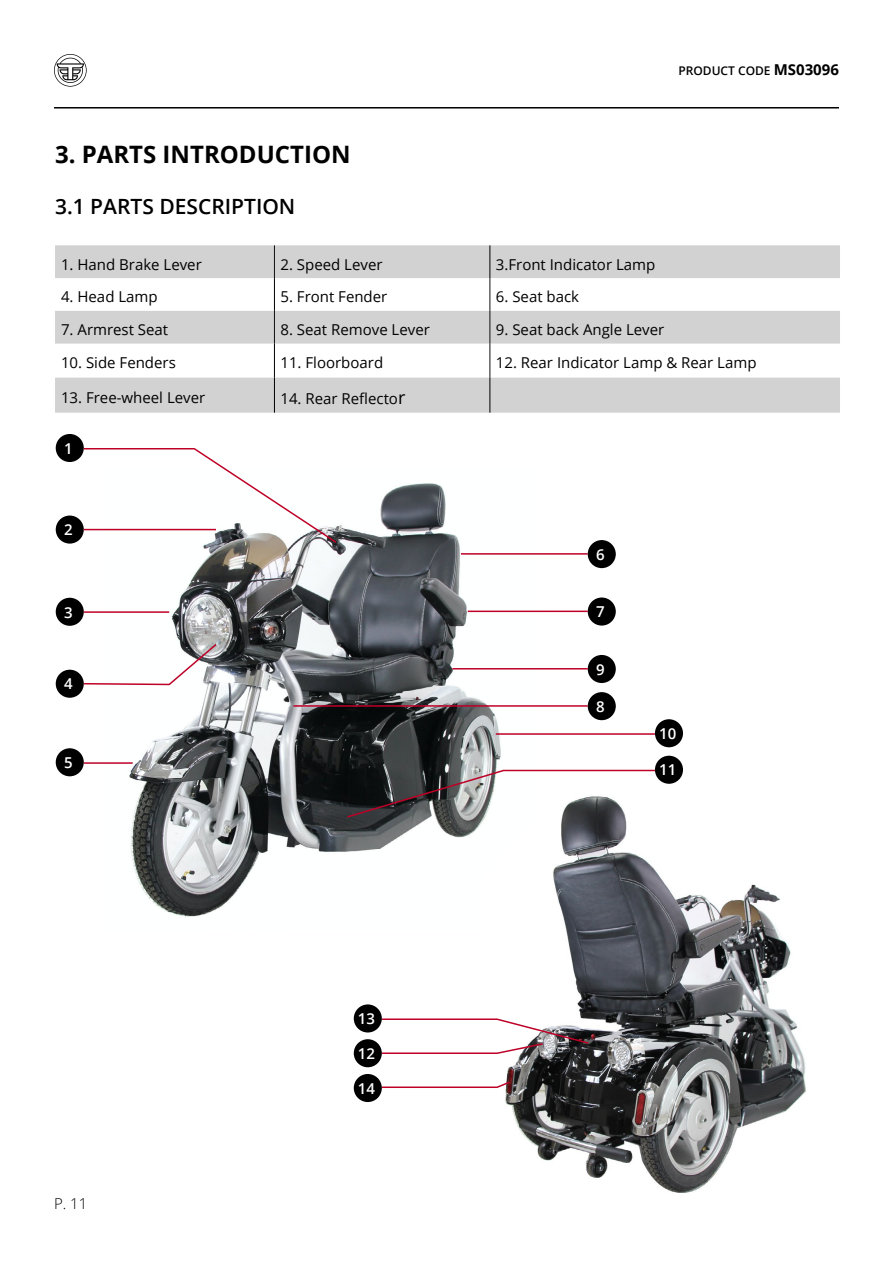
<style>
.page{position:relative;width:893px;height:1263px;background:#fff}
.page>*{position:absolute;margin:0;border:0;box-sizing:border-box;transform-origin:0 0}
.t1{font:700 24px "Open Sans";color:#000}
.t2{font:600 21px "Open Sans";color:#000}
.t3{font:15px "Open Sans";color:#000}
.t4{font:600 15px "Open Sans";color:#fff}
.t5{font:300 15px "Open Sans";color:#000}
.t6{font:600 12px "Open Sans";color:#000}
.s1{font-weight:700;font-size:15px}
.s2{font-size:18px}
</style>
<div class="page">
<hr style="left:54px;top:107px;width:785px;height:2px;background:#000">
<svg style="left:54px;top:54px;width:33px;height:33px"></svg>
<div style="left:55px;top:245px;width:785px;height:33px;background:#d2d2d2"></div>
<svg style="left:55px;top:311px;width:785px;height:102px;fill:#d2d2d2"></svg>
<hr style="left:274px;top:245px;width:1px;height:33px;background:#0f0f0f">
<hr style="left:274px;top:311px;width:1px;height:33px;background:#0f0f0f">
<hr style="left:274px;top:278px;width:1px;height:33px;background:#000">
<hr style="left:274px;top:344px;width:1px;height:34px;background:#000">
<hr style="left:274px;top:378px;width:1px;height:35px;background:#000">
<hr style="left:489px;top:245px;width:1px;height:33px;background:#000">
<hr style="left:489px;top:378px;width:1px;height:35px;background:#000">
<hr style="left:489px;top:278px;width:1px;height:33px;background:#0f0f0f">
<hr style="left:489px;top:311px;width:1px;height:33px;background:#0f0f0f">
<hr style="left:489px;top:344px;width:1px;height:34px;background:#0f0f0f">
<img style="left:129px;top:483px;width:407px;height:434px">
<img style="left:479px;top:819px;width:327px;height:374px">
<div style="left:56px;top:434px;width:28px;height:28px;background:#000;border-radius:50%"></div>
<svg style="left:82px;top:447px;width:256px;height:97px"></svg>
<div style="left:56px;top:515px;width:28px;height:29px;background:#000;border-radius:50%"></div>
<hr style="left:84px;top:529px;width:132px;height:1px;background:#be0027">
<div style="left:56px;top:598px;width:28px;height:28px;background:#000;border-radius:50%"></div>
<hr style="left:84px;top:611px;width:85px;height:2px;background:#be0027">
<div style="left:56px;top:670px;width:28px;height:28px;background:#000;border-radius:50%"></div>
<svg style="left:82px;top:642px;width:136px;height:44px"></svg>
<div style="left:56px;top:748px;width:28px;height:28px;background:#000;border-radius:50%"></div>
<hr style="left:84px;top:762px;width:49px;height:2px;background:#be0027">
<div style="left:588px;top:540px;width:28px;height:28px;background:#000;border-radius:50%"></div>
<hr style="left:461px;top:553px;width:127px;height:2px;background:#be0027">
<div style="left:588px;top:597px;width:28px;height:29px;background:#000;border-radius:50%"></div>
<hr style="left:468px;top:611px;width:120px;height:1px;background:#be0027">
<div style="left:588px;top:655px;width:28px;height:28px;background:#000;border-radius:50%"></div>
<hr style="left:452px;top:668px;width:136px;height:1px;background:#be0027">
<div style="left:588px;top:692px;width:28px;height:28px;background:#000;border-radius:50%"></div>
<hr style="left:293px;top:705px;width:295px;height:2px;background:#be0027">
<hr style="left:496px;top:733px;width:159px;height:2px;background:#be0027">
<svg style="left:346px;top:769px;width:310px;height:50px"></svg>
<svg style="left:380px;top:1018px;width:210px;height:37px"></svg>
<svg style="left:380px;top:1080px;width:131px;height:9px"></svg>
<div style="left:655px;top:719px;width:28px;height:28px;background:#000;border-radius:50%"></div>
<div style="left:655px;top:756px;width:28px;height:28px;background:#000;border-radius:50%"></div>
<div style="left:354px;top:1004px;width:28px;height:28px;background:#000;border-radius:50%"></div>
<div style="left:354px;top:1039px;width:28px;height:28px;background:#000;border-radius:50%"></div>
<div style="left:354px;top:1074px;width:28px;height:28px;background:#000;border-radius:50%"></div>
<h1 class="t1" style="left:55px;top:137px;width:297px">3. PARTS INTRODUCTION</h1>
<h2 class="t2" style="left:55px;top:192px;width:242px">3.1 PARTS DESCRIPTION</h2>
<p class="t6" style="left:678px;top:63px;width:162px">PRODUCT CODE <span class="s1">MS03096</span></p>
<p class="t3" style="left:61px;top:254px;width:142px">1. Hand Brake Lever</p>
<p class="t3" style="left:280px;top:254px;width:104px">2. Speed Lever</p>
<p class="t3" style="left:496px;top:254px;width:161px">3.Front Indicator Lamp</p>
<p class="t3" style="left:61px;top:287px;width:98px">4. Head Lamp</p>
<p class="t3" style="left:280px;top:287px;width:108px">5. Front Fender</p>
<p class="t3" style="left:496px;top:287px;width:85px">6. Seat back</p>
<p class="t3" style="left:61px;top:319px;width:109px">7. Armrest Seat</p>
<p class="t3" style="left:280px;top:319px;width:151px">8. Seat Remove Lever</p>
<p class="t3" style="left:496px;top:319px;width:170px">9. Seat back Angle Lever</p>
<p class="t3" style="left:61px;top:353px;width:116px">10. Side Fenders</p>
<p class="t3" style="left:280px;top:353px;width:104px">11. Floorboard</p>
<p class="t3" style="left:496px;top:353px;width:262px">12. Rear Indicator Lamp &amp; Rear Lamp</p>
<p class="t3" style="left:61px;top:387px;width:146px">13. Free-wheel Lever</p>
<p class="t3" style="left:280px;top:388px;width:126px">14. Rear Reflecto<span class="s2">r</span></p>
<p class="t4" style="left:64px;top:438px;width:10px">1</p>
<p class="t4" style="left:64px;top:520px;width:10px">2</p>
<p class="t4" style="left:64px;top:602px;width:10px">3</p>
<p class="t4" style="left:64px;top:674px;width:10px">4</p>
<p class="t4" style="left:64px;top:752px;width:10px">5</p>
<p class="t5" style="left:54px;top:1193px;width:35px">P. 11</p>
<p class="t4" style="left:358px;top:1008px;width:19px">13</p>
<p class="t4" style="left:358px;top:1043px;width:19px">12</p>
<p class="t4" style="left:358px;top:1078px;width:19px">14</p>
<p class="t4" style="left:596px;top:544px;width:10px">6</p>
<p class="t4" style="left:596px;top:601px;width:10px">7</p>
<p class="t4" style="left:596px;top:659px;width:10px">9</p>
<p class="t4" style="left:596px;top:696px;width:10px">8</p>
<p class="t4" style="left:659px;top:723px;width:19px">10</p>
<p class="t4" style="left:659px;top:760px;width:19px">11</p>
</div>
